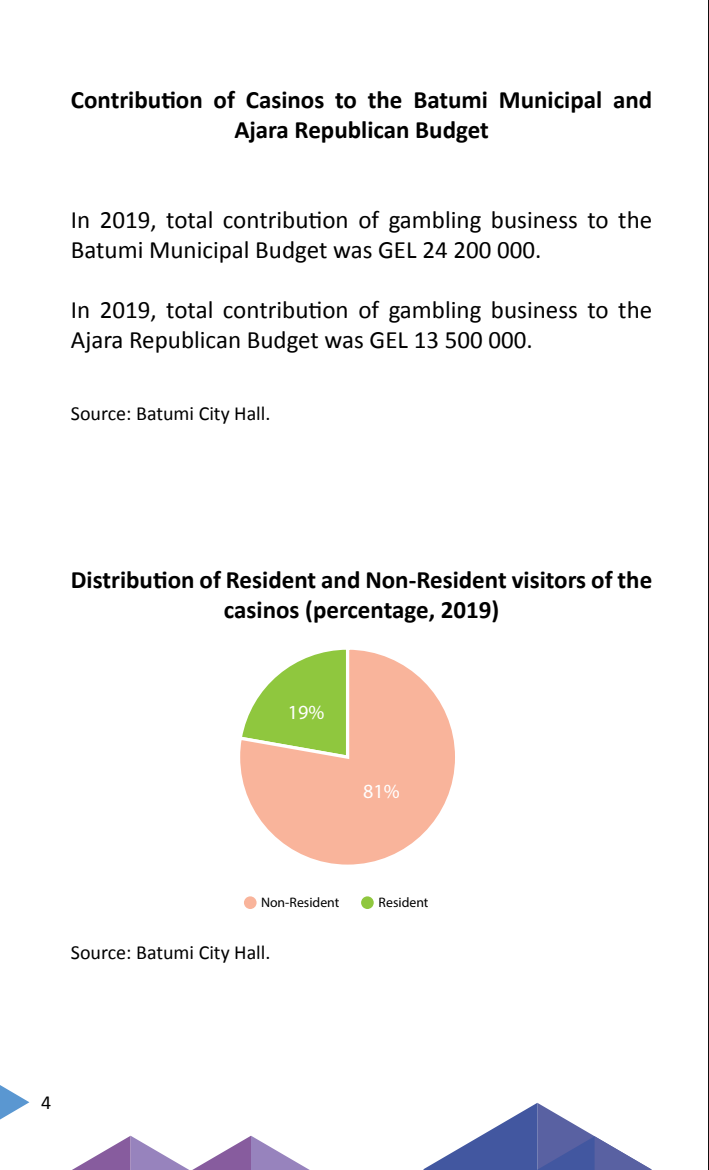
<style>
.page{position:relative;width:709px;height:1170px;background:#fff}
.page>*{position:absolute;margin:0;border:0;box-sizing:border-box;transform-origin:0 0}
.t1{font:25px/30px "Calibri";color:#000}
.t2{font:700 25px/30px "Calibri";color:#000;text-align:center}
.t3{font:20px "Calibri";color:#000}
.t4{font:700 20px "Myriad Pro";color:#fff}
.t5{font:13.75px "Myriad Pro";color:#000}
</style>
<div class="page">
<svg style="left:0;top:1085px;width:29px;height:34px"></svg>
<svg style="left:74px;top:1135px;width:234px;height:34px"></svg>
<svg style="left:424px;top:1102px;width:227px;height:67px"></svg>
<svg style="left:240px;top:649px;width:215px;height:216px"></svg>
<div style="left:244px;top:896px;width:12px;height:12px;background:#f9b49b;border-radius:50%"></div>
<div style="left:361px;top:896px;width:13px;height:12px;background:#8fc73e;border-radius:50%"></div>
<hr style="left:708px;top:0;width:1px;height:1169px;background:#000">
<p class="t2" style="left:71px;top:85px;width:583px">Contribution of Casinos to the Batumi Municipal and<br>Ajara Republican Budget</p>
<p class="t1" style="left:71px;top:205px;width:583px">In 2019, total contribution of gambling business to the<br>Batumi Municipal Budget was GEL 24 200 000.</p>
<p class="t1" style="left:71px;top:295px;width:583px">In 2019, total contribution of gambling business to the<br>Ajara Republican Budget was GEL 13 500 000.</p>
<p class="t3" style="left:71px;top:400px;width:201px">Source: Batumi City Hall.</p>
<p class="t2" style="left:71px;top:565px;width:583px">Distribution of Resident and Non-Resident visitors of the casinos (percentage, 2019)</p>
<p class="t4" style="left:288px;top:699px;width:38px">19%</p>
<p class="t4" style="left:363px;top:778px;width:38px">81%</p>
<p class="t5" style="left:261px;top:894px;width:80px">Non-Resident</p>
<p class="t5" style="left:378px;top:894px;width:51px">Resident</p>
<p class="t3" style="left:71px;top:939px;width:201px">Source: Batumi City Hall.</p>
<p class="t3" style="left:41px;top:1089px;width:12px">4</p>
</div>
